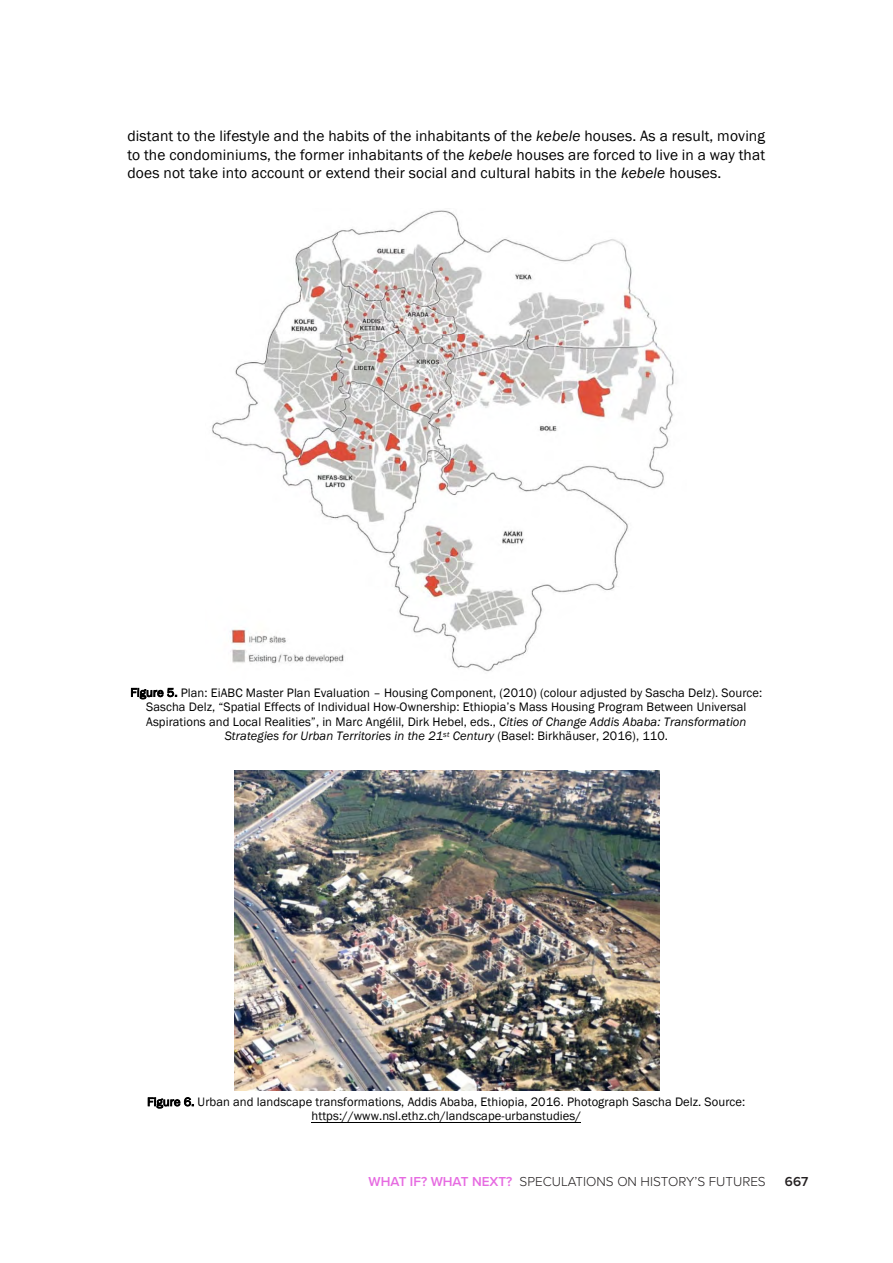
<style>
.page{position:relative;width:893px;height:1263px;background:#fff}
.page>*{position:absolute;margin:0;border:0;box-sizing:border-box;transform-origin:0 0}
.t1{font:15.45px/18px "Franklin Gothic";letter-spacing:.01em;color:#000;text-align:justify}
.t2{font:300 13.5px "Proxima Nova";color:#231f20}
.t3{font:600 13.5px "Proxima Nova";color:#231f20}
.t4{font:12.6px/14.5px "Franklin Gothic";letter-spacing:.005em;color:#000;text-align:center}
.s1{font-style:italic}
.s2{font-size:12.3px}
.s3{font-weight:600;color:#e66be1}
</style>
<div class="page">
<hr style="left:311px;top:1122px;width:270px;height:1px;background:#000">
<img style="left:212px;top:210px;width:462px;height:462px">
<img style="left:234px;top:770px;width:425px;height:320px">
<p class="t1" style="left:127px;top:128px;width:639px">distant to the lifestyle and the habits of the inhabitants of the <span class="s1">kebele</span> houses. As a result, moving to the condominiums, the former inhabitants of the <span class="s1">kebele</span> houses are forced to live in a way that does not take into account or extend their social and cultural habits in the <span class="s1">kebele</span> houses.</p>
<p class="t4" style="left:130px;top:685px;width:633px"><span class="s2">Figure 5.</span> Plan: EiABC Master Plan Evaluation – Housing Component, (2010) (colour adjusted by Sascha Delz). Source:<br>Sascha Delz, “Spatial Effects of Individual How-Ownership: Ethiopia’s Mass Housing Program Between Universal Aspirations and Local Realities”, in Marc Angélil, Dirk Hebel, eds., <span class="s1">Cities of Change Addis Ababa: Transformation Strategies for Urban Territories in the 21</span><sup>st</sup> <span class="s1">Century</span> (Basel: Birkhäuser, 2016), 110.</p>
<p class="t4" style="left:147px;top:1095px;width:600px"><span class="s2">Figure 6.</span> Urban and landscape transformations, Addis Ababa, Ethiopia, 2016. Photograph Sascha Delz. Source: https://www.nsl.ethz.ch/landscape-urbanstudies/</p>
<p class="t2" style="left:368px;top:1172px;width:399px"><span class="s3">WHAT IF? WHAT NEXT?</span> SPECULATIONS ON HISTORY’S FUTURES</p>
<p class="t3" style="left:785px;top:1172px;width:25px">667</p>
</div>
